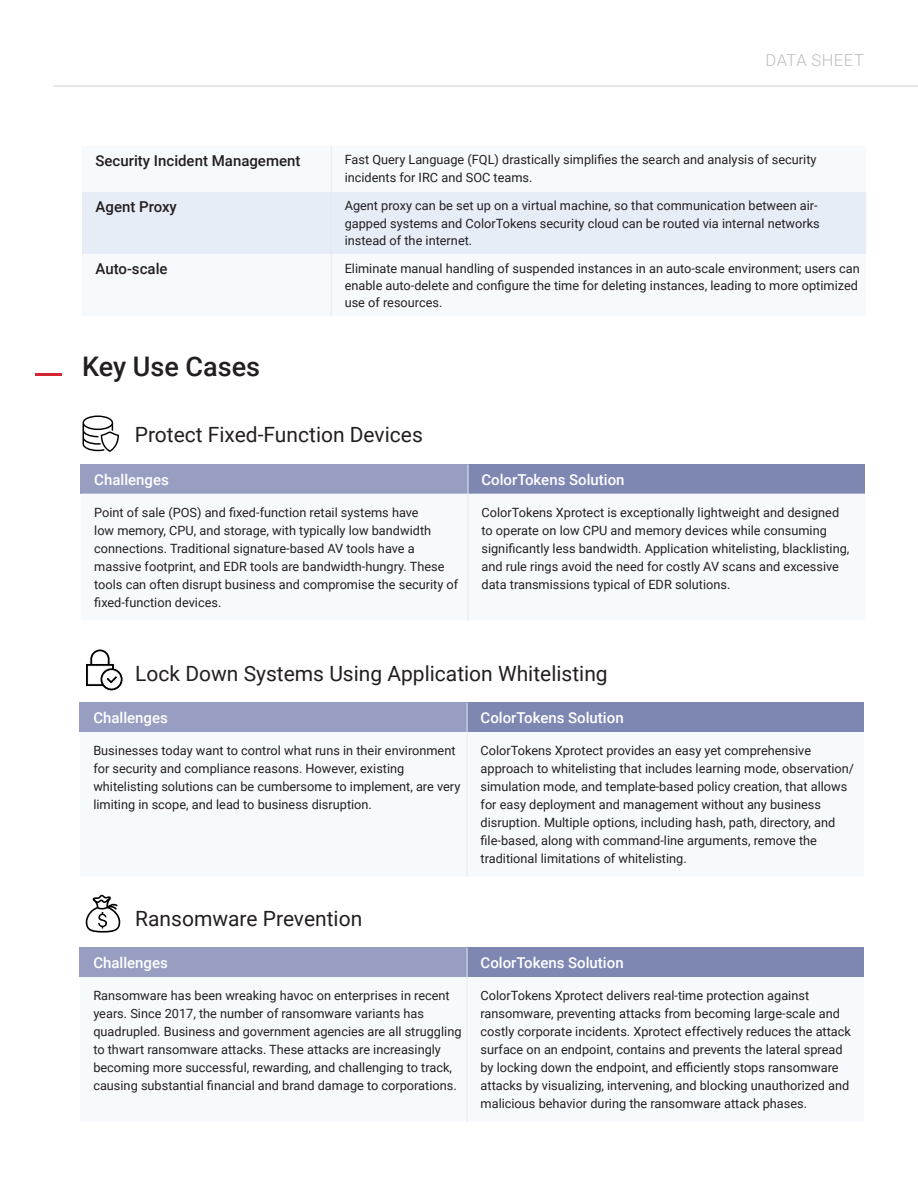
<style>
.page{position:relative;width:918px;height:1188px;background:#fff}
.page>*{position:absolute;margin:0;border:0;box-sizing:border-box;transform-origin:0 0}
.t1{font:500 27px "Roboto";color:#231f20}
.Body_Paragraph{font:21px "Roboto";color:#231f20}
.t2{font:300 16.5px "Roboto";letter-spacing:.035em;color:#bcbdc0}
.Sub_Header{font:500 15px "Roboto";color:#fff}
.Sub_Header-2{font:500 15px "Roboto";color:#231f20}
.Sub_Header-3{font:12.75px/18px "Roboto";color:#231f20}
</style>
<div class="page">
<hr style="left:53px;top:85px;width:865px;height:2px;background:#e6e7e9">
<hr style="left:35px;top:373px;width:26px;height:3px;background:#d32630">
<svg style="left:83px;top:416px;width:36px;height:36px"></svg>
<div style="left:81px;top:464px;width:387px;height:30px;background:#989ec1"></div>
<div style="left:468px;top:464px;width:397px;height:30px;background:#7d87b2"></div>
<hr style="left:468px;top:464px;width:1px;height:30px;background:#e7e9ee">
<hr style="left:468px;top:494px;width:1px;height:126px;background:#e7e9ee">
<div style="left:82px;top:192px;width:784px;height:62px;background:#e6edf7"></div>
<hr style="left:331px;top:146px;width:1px;height:46px;background:#e7e9ee">
<hr style="left:331px;top:192px;width:1px;height:62px;background:#e7e9ee">
<hr style="left:331px;top:254px;width:1px;height:62px;background:#e7e9ee">
<svg style="left:86px;top:649px;width:38px;height:42px"></svg>
<div style="left:80px;top:703px;width:387px;height:29px;background:#989ec1"></div>
<div style="left:467px;top:703px;width:397px;height:29px;background:#7d87b2"></div>
<svg style="left:467px;top:703px;width:1px;height:29px"></svg>
<hr style="left:467px;top:732px;width:1px;height:145px;background:#e7e9ee">
<div style="left:80px;top:948px;width:387px;height:29px;background:#989ec1"></div>
<div style="left:467px;top:948px;width:397px;height:29px;background:#7d87b2"></div>
<svg style="left:467px;top:948px;width:1px;height:29px"></svg>
<hr style="left:467px;top:977px;width:1px;height:145px;background:#e7e9ee">
<svg style="left:86px;top:895px;width:34px;height:38px"></svg>
<p class="t2" style="left:766px;top:49px;width:100px">DATA SHEET</p>
<p class="Sub_Header-2" style="left:96px;top:150px;width:206px">Security Incident Management</p>
<p class="Sub_Header-3" style="left:345px;top:151px;width:473px;line-height:17.2px">Fast Query Language (FQL) drastically simplifies the search and analysis of security incidents for IRC and SOC teams.</p>
<p class="Sub_Header-2" style="left:96px;top:196px;width:83px">Agent Proxy</p>
<p class="Sub_Header-3" style="left:345px;top:197px;width:477px;line-height:17.2px">Agent proxy can be set up on a virtual machine, so that communication between air&shy;gapped systems and ColorTokens security cloud can be routed via internal networks instead of the internet.</p>
<p class="Sub_Header-2" style="left:96px;top:258px;width:74px">Auto-scale</p>
<p class="Sub_Header-3" style="left:345px;top:259px;width:517px;line-height:17.2px">Eliminate manual handling of suspended instances in an auto-scale environment; users can enable auto-delete and configure the time for deleting instances, leading to more optimized use of resources.</p>
<p class="t1" style="left:82px;top:347px;width:180px">Key Use Cases</p>
<p class="Body_Paragraph" style="left:135px;top:420px;width:290px">Protect Fixed-Function Devices</p>
<p class="Sub_Header" style="left:94px;top:469px;width:76px">Challenges</p>
<p class="Sub_Header" style="left:482px;top:469px;width:145px">ColorTokens Solution</p>
<p class="Sub_Header-3" style="left:94px;top:503px;width:366px">Point of sale (POS) and fixed-function retail systems have<br>low memory, CPU, and storage, with typically low bandwidth connections. Traditional signature-based AV tools have a massive footprint, and EDR tools are bandwidth-hungry. These tools can often disrupt business and compromise the security of fixed-function devices.</p>
<p class="Sub_Header-3" style="left:482px;top:503px;width:369px">ColorTokens Xprotect is exceptionally lightweight and designed to operate on low CPU and memory devices while consuming significantly less bandwidth. Application whitelisting, blacklisting, and rule rings avoid the need for costly AV scans and excessive data transmissions typical of EDR solutions.</p>
<p class="Body_Paragraph" style="left:135px;top:658px;width:474px">Lock Down Systems Using Application Whitelisting</p>
<p class="Sub_Header" style="left:93px;top:707px;width:76px">Challenges</p>
<p class="Sub_Header" style="left:481px;top:707px;width:145px">ColorTokens Solution</p>
<p class="Sub_Header-3" style="left:93px;top:741px;width:369px">Businesses today want to control what runs in their environment for security and compliance reasons. However, existing whitelisting solutions can be cumbersome to implement, are very limiting in scope, and lead to business disruption.</p>
<p class="Sub_Header-3" style="left:481px;top:741px;width:375px">ColorTokens Xprotect provides an easy yet comprehensive approach to whitelisting that includes learning mode, observation/ simulation mode, and template-based policy creation, that allows for easy deployment and management without any business disruption. Multiple options, including hash, path, directory, and file-based, along with command-line arguments, remove the traditional limitations of whitelisting.</p>
<p class="Body_Paragraph" style="left:135px;top:904px;width:229px">Ransomware Prevention</p>
<p class="Sub_Header" style="left:93px;top:952px;width:76px">Challenges</p>
<p class="Sub_Header" style="left:481px;top:952px;width:145px">ColorTokens Solution</p>
<p class="Sub_Header-3" style="left:93px;top:986px;width:370px">Ransomware has been wreaking havoc on enterprises in recent years. Since 2017, the number of ransomware variants has quadrupled. Business and government agencies are all struggling to thwart ransomware attacks. These attacks are increasingly becoming more successful, rewarding, and challenging to track, causing substantial financial and brand damage to corporations.</p>
<p class="Sub_Header-3" style="left:481px;top:986px;width:372px">ColorTokens Xprotect delivers real-time protection against ransomware, preventing attacks from becoming large-scale and costly corporate incidents. Xprotect effectively reduces the attack surface on an endpoint, contains and prevents the lateral spread by locking down the endpoint, and efficiently stops ransomware attacks by visualizing, intervening, and blocking unauthorized and malicious behavior during the ransomware attack phases.</p>
</div>
